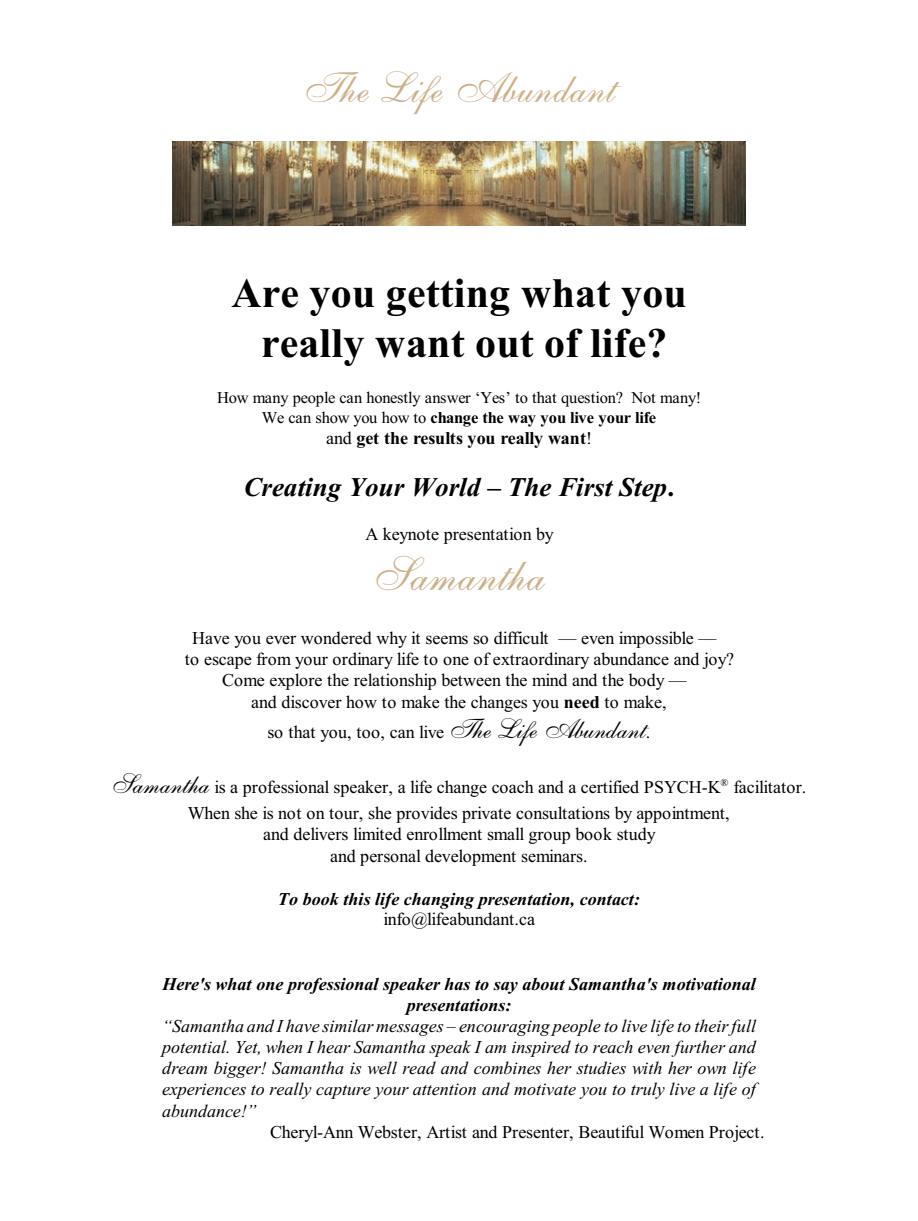
<style>
.page{position:relative;width:918px;height:1221px;background:#fff}
.page>*{position:absolute;margin:0;border:0;box-sizing:border-box;transform-origin:0 0}
.t1{font:46.5px "English 111 Vivace BT";letter-spacing:.01em;color:#ccb08a}
.t2{font:700 42px/49.7px "Times New Roman";letter-spacing:.005em;color:#000;text-align:center}
.t3{font:42px "English 111 Vivace BT";letter-spacing:.015em;color:#ccb08a}
.t4{font:italic 700 27px "Times New Roman";color:#000}
.t5{font:18px/21.3px "Times New Roman";letter-spacing:-.005em;color:#000;text-align:center}
.t6{font:italic 18px/21.3px "Times New Roman";color:#000;text-align:justify}
.t7{font:italic 700 18px/21.3px "Times New Roman";color:#000;text-align:center}
.t8{font:700 18px "Times New Roman";letter-spacing:-.005em;color:#000}
.t9{font:16.5px/20.1px "Times New Roman";letter-spacing:-.015em;color:#000;text-align:center}
.t10{font:10.5px "Times New Roman";color:#000}
.s1{font-weight:700}
.s2{font-weight:400}
.s3{font-style:normal}
.s4{font-family:"English 111 Vivace BT";font-size:27px}
</style>
<div class="page">
<img style="left:173px;top:142px;width:573px;height:84px">
<h2 class="t3" style="left:302px;top:70px;width:315px">The Life Abundant</h2>
<h2 class="t2" style="left:231px;top:272px;width:457px">Are you getting what you really want out of life?</h2>
<p class="t9" style="left:217px;top:389px;width:486px">How many people can honestly answer ‘Yes’ to that question? Not many!<br>We can show you how to <span class="s1">change the way you live your life</span></p>
<p class="t8" style="left:326px;top:432px;width:267px"><span class="s2">and</span> get the results you really want<span class="s2">!</span></p>
<h3 class="t4" style="left:244px;top:478px;width:432px">Creating Your World – The First Step<span class="s3">.</span></h3>
<p class="t5" style="left:365px;top:525px;width:190px">A keynote presentation by</p>
<h1 class="t1" style="left:373px;top:554px;width:174px">Samantha</h1>
<p class="t5" style="left:185px;top:629px;width:551px">Have you ever wondered why it seems so difficult — even impossible —<br>to escape from your ordinary life to one of extraordinary abundance and joy?<br>Come explore the relationship between the mind and the body —<br>and discover how to make the changes you <span class="s1">need</span> to make,</p>
<p class="t5" style="left:267px;top:723px;width:384px">so that you, too, can live <span class="s4">The Life Abundant</span>.</p>
<p class="t5" style="left:112px;top:778px;width:696px"><span class="s4">Samantha</span> is a professional speaker, a life change coach and a certified PSYCH-K facilitator.</p>
<p class="t10" style="left:721px;top:779px;width:9px">®</p>
<p class="t5" style="left:188px;top:804px;width:543px">When she is not on tour, she provides private consultations by appointment, and delivers limited enrollment small group book study<br>and personal development seminars.</p>
<p class="t7" style="left:278px;top:890px;width:364px">To book this life changing presentation, contact:</p>
<p class="t5" style="left:383px;top:910px;width:153px">info@lifeabundant.ca</p>
<p class="t7" style="left:162px;top:975px;width:595px">Here's what one professional speaker has to say about Samantha's motivational presentations:</p>
<p class="t6" style="left:162px;top:1017px;width:596px">“Samantha and I have similar messages – encouraging people to live life to their full potential. Yet, when I hear Samantha speak I am inspired to reach even further and dream bigger! Samantha is well read and combines her studies with her own life experiences to really capture your attention and motivate you to truly live a life of abundance!”</p>
<p class="t5" style="left:270px;top:1123px;width:496px">Cheryl-Ann Webster, Artist and Presenter, Beautiful Women Project.</p>
</div>
